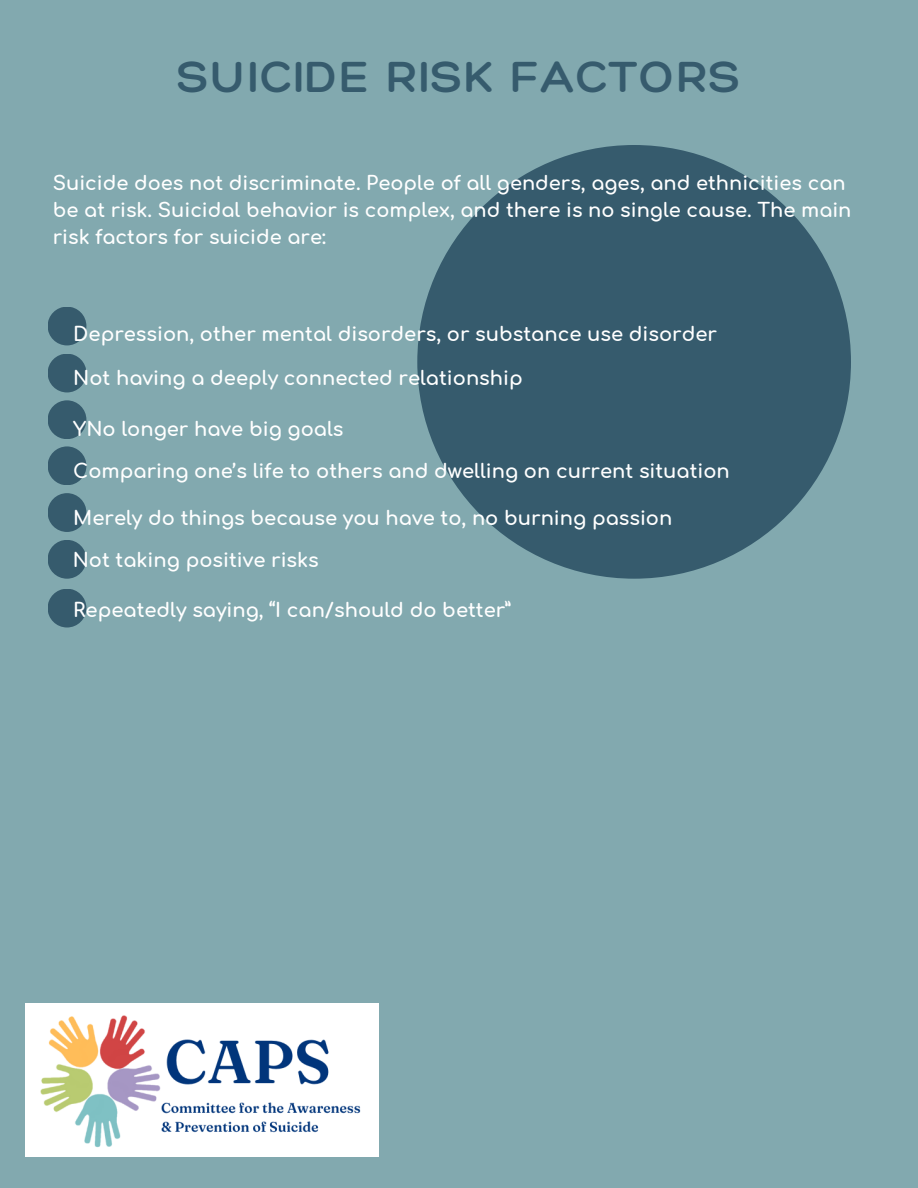
<style>
.page{position:relative;width:918px;height:1188px;background:#82a9af}
.page>*{position:absolute;margin:0;border:0;box-sizing:border-box;transform-origin:0 0}
.t1{font:300 47.4px "Hero";letter-spacing:.04em;color:#365b6d}
.t2{font:700 19.5px "Comfortaa";color:#fff}
.t3{font:700 19.35px/27px "Comfortaa";color:#fff}
</style>
<div class="page">
<div style="left:417px;top:145px;width:434px;height:434px;background:#365b6d;border-radius:50%"></div>
<div style="left:48px;top:307px;width:38px;height:38px;background:#365b6d;border-radius:50%"></div>
<div style="left:48px;top:400px;width:38px;height:39px;background:#365b6d;border-radius:50%"></div>
<div style="left:48px;top:589px;width:38px;height:39px;background:#365b6d;border-radius:50%"></div>
<div style="left:48px;top:354px;width:38px;height:38px;background:#365b6d;border-radius:50%"></div>
<div style="left:48px;top:446px;width:38px;height:39px;background:#365b6d;border-radius:50%"></div>
<div style="left:48px;top:493px;width:38px;height:39px;background:#365b6d;border-radius:50%"></div>
<div style="left:48px;top:540px;width:38px;height:39px;background:#365b6d;border-radius:50%"></div>
<img style="left:26px;top:1003px;width:352px;height:153px">
<p class="t1" style="left:178px;top:47px;width:564px">SUICIDE RISK FACTORS</p>
<p class="t3" style="left:53px;top:171px;width:800px">Suicide does not discriminate. People of all genders, ages, and ethnicities can be at risk. Suicidal behavior is complex, and there is no single cause. The main risk factors for suicide are:</p>
<p class="t2" style="left:73px;top:324px;width:645px">Depression, other mental disorders, or substance use disorder</p>
<p class="t2" style="left:73px;top:368px;width:451px">Not having a deeply connected relationship</p>
<p class="t2" style="left:73px;top:419px;width:272px">YNo longer have big goals</p>
<p class="t2" style="left:73px;top:461px;width:658px">Comparing one’s life to others and dwelling on current situation</p>
<p class="t2" style="left:73px;top:508px;width:601px">Merely do things because you have to, no burning passion</p>
<p class="t2" style="left:73px;top:550px;width:248px">Not taking positive risks</p>
<p class="t2" style="left:73px;top:600px;width:439px">Repeatedly saying, “I can/should do better”</p>
</div>
